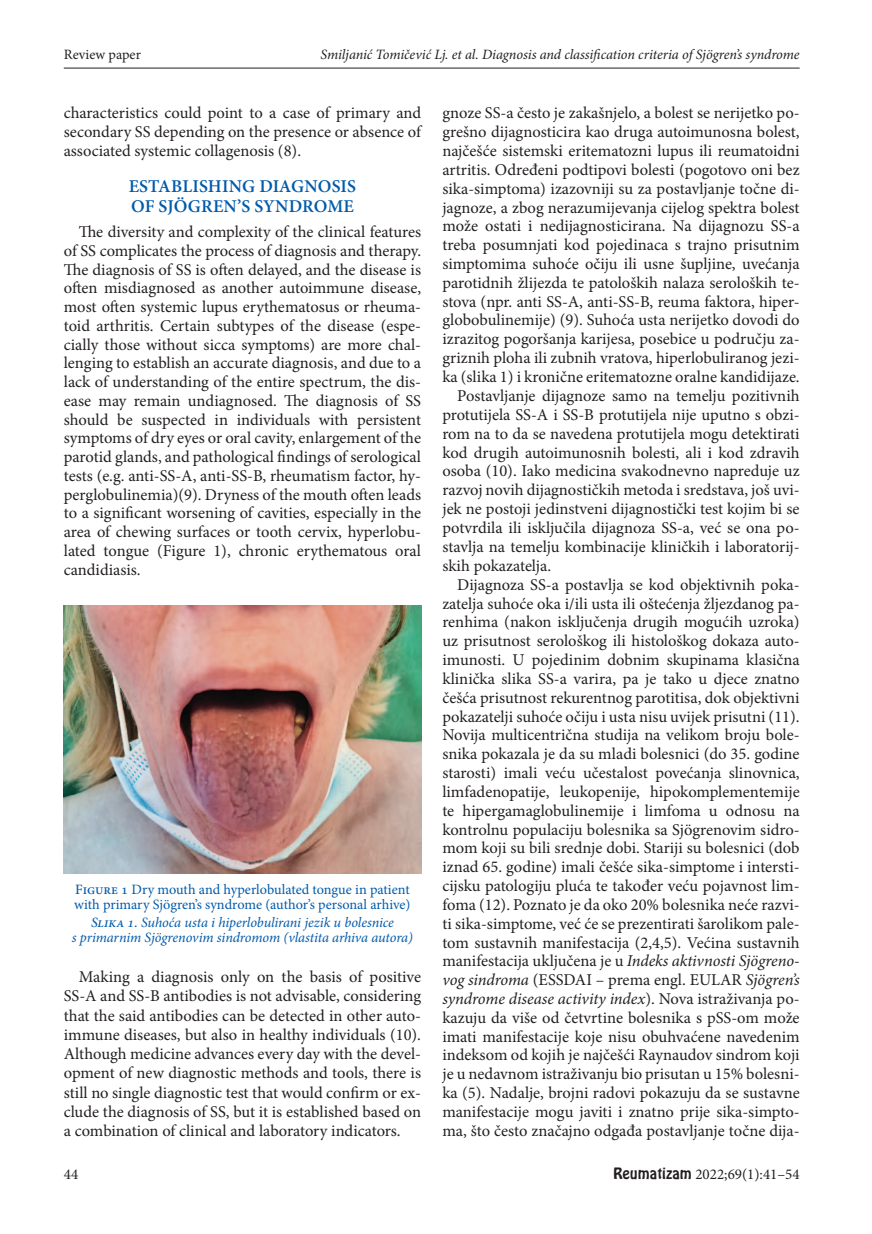
<style>
.page{position:relative;width:872px;height:1234px;background:#fff}
.page>*{position:absolute;margin:0;border:0;box-sizing:border-box;transform-origin:0 0}
.t1{font:600 18px "Minion Pro";letter-spacing:.01em;color:#005bab}
.t2{font:16.5px/18.8px "Minion Pro";color:#231f20;text-align:justify}
.t3{font:15px "Minion Pro";color:#231f20}
.t4{font:italic 14.25px/15px "Minion Pro";letter-spacing:-.01em;color:#005bab;text-align:center}
.t5{font:14.25px/15px "Minion Pro";color:#005bab}
.t6{font:italic 14.25px "Minion Pro";letter-spacing:-.005em;color:#231f20}
.t7{font:14.25px "Minion Pro";letter-spacing:.005em;color:#231f20}
.s1{font-weight:500}
.s2{font-style:italic}
.s3{font-family:"A Hobo"}
</style>
<div class="page">
<hr style="left:64px;top:68px;width:735px;height:1px;background:#231f20">
<img style="left:64px;top:605px;width:357px;height:268px">
<p class="t7" style="left:64px;top:45px;width:79px">Review paper</p>
<p class="t6" style="left:320px;top:45px;width:480px">Smiljanić Tomičević Lj. et al. Diagnosis and classification criteria of Sjögren’s syndrome</p>
<p class="t2" style="left:64px;top:103px;width:360px">characteristics could point to a case of primary and secondary SS depending on the presence or absence of associated systemic collagenosis (8).</p>
<p class="t1" style="left:129px;top:174px;width:144px">ESTABLISHING DIAGN</p>
<p class="t1" style="left:318px;top:174px;width:40px">OSIS</p>
<p class="t1" style="left:131px;top:194px;width:70px">OF SJÖGREN</p>
<p class="t1" style="left:237px;top:194px;width:52px">’S SYNDR</p>
<p class="t1" style="left:314px;top:194px;width:28px">OME</p>
<p class="t2" style="left:64px;top:222px;width:359px;text-align:left;text-indent:15px">The diversity and complexity of the clinical features of SS complicates the process of diagnosis and therapy.<br>The diagnosis of SS is often delayed, and the disease is often misdiagnosed as another autoimmune disease, most often systemic lupus erythematosus or rheuma&shy;toid arthritis. Certain subtypes of the disease (espe&shy;cially those without sicca symptoms) are more chal&shy;lenging to establish an accurate diagnosis, and due to a lack of understanding of the entire spectrum, the dis&shy;ease may remain undiagnosed. The diagnosis of SS should be suspected in individuals with persistent symptoms of dry eyes or oral cavity, enlargement of the parotid glands, and pathological findings of serological tests (e.g. anti-SS -A, anti-SS -B, rheumatism factor, hy&shy;perglobulinemia)(9). Dryness of the mouth often leads to a significant worsening of cavities, especially in the area of chewing surfaces or tooth cervix, hyperlobu&shy;lated tongue (Figure 1), chronic erythematous oral candidiasis.</p>
<p class="t5" style="left:74px;top:882px;width:338px"><span class="s1">Figure 1</span> Dry mouth and hyperlobulated tongue in patient with primary Sjögren’s syndrome (author’s personal arhive)</p>
<p class="t4" style="left:72px;top:914px;width:343px"><span class="s1">Slika 1.</span> Suhoća usta i hiperlobulirani jezik u bolesnice<br>s primarnim Sjögrenovim sindromom (vlastita arhiva autora)</p>
<p class="t2" style="left:64px;top:967px;width:359px;line-height:19.2px;text-indent:15px">Making a diagnosis only on the basis of positive SS -A and SS -B antibodies is not advisable, considering that the said antibodies can be detected in other auto&shy;immune diseases, but also in healthy individuals (10).<br>Although medicine advances every day with the devel&shy;opment of new diagnostic methods and tools, there is still no single diagnostic test that would confirm or ex&shy;clude the diagnosis of SS, but it is established based on a combination of clinical and laboratory indicators.</p>
<p class="t2" style="left:442px;top:104px;width:359px">gnoze SS -a često je zakašnjelo, a bolest se nerijetko po-</p>
<p class="t2" style="left:442px;top:123px;width:359px">grešno dijagnosticira kao druga autoimunosna bolest,</p>
<p class="t2" style="left:442px;top:141px;width:359px">najčešće sistemski eritematozni lupus ili reumatoidni</p>
<p class="t2" style="left:442px;top:160px;width:359px">artritis. Određeni podtipovi bolesti (pogotovo oni bez</p>
<p class="t2" style="left:442px;top:179px;width:359px">sika-simptoma) izazovniji su za postavljanje točne di-</p>
<p class="t2" style="left:442px;top:198px;width:359px">jagnoze, a zbog nerazumijevanja cijelog spektra bolest</p>
<p class="t2" style="left:442px;top:217px;width:359px">može ostati i nedijagnosticirana. Na dijagnozu SS -a</p>
<p class="t2" style="left:442px;top:235px;width:359px">treba posumnjati kod pojedinaca s trajno prisutnim</p>
<p class="t2" style="left:442px;top:254px;width:359px">simptomima suhoće očiju ili usne šupljine, uvećanja</p>
<p class="t2" style="left:442px;top:273px;width:359px">parotidnih žlijezda te patoloških nalaza seroloških te-</p>
<p class="t2" style="left:442px;top:292px;width:359px">stova (npr. anti SS -A, anti-SS -B, reuma faktora, hiper-</p>
<p class="t2" style="left:442px;top:311px;width:359px">globobulinemije) (9). Suhoća usta nerijetko dovodi do</p>
<p class="t2" style="left:442px;top:329px;width:359px">izrazitog pogoršanja karijesa, posebice u području za-</p>
<p class="t2" style="left:442px;top:348px;width:359px">griznih ploha ili zubnih vratova, hiperlobuliranog jezi-</p>
<p class="t2" style="left:442px;top:367px;width:359px">ka (slika 1) i kronične eritematozne oralne kandidijaze.</p>
<p class="t2" style="left:457px;top:386px;width:344px">Postavljanje dijagnoze samo na temelju pozitivnih</p>
<p class="t2" style="left:442px;top:405px;width:359px">protutijela SS -A i SS -B protutijela nije uputno s obzi-</p>
<p class="t2" style="left:442px;top:424px;width:359px">rom na to da se navedena protutijela mogu detektirati</p>
<p class="t2" style="left:442px;top:443px;width:359px">kod drugih autoimunosnih bolesti, ali i kod zdravih</p>
<p class="t2" style="left:442px;top:462px;width:359px">osoba (10). Iako medicina svakodnevno napreduje uz</p>
<p class="t2" style="left:442px;top:480px;width:359px">razvoj novih dijagnostičkih metoda i sredstava, još uvi-</p>
<p class="t2" style="left:442px;top:499px;width:359px">jek ne postoji jedinstveni dijagnostički test kojim bi se</p>
<p class="t2" style="left:442px;top:518px;width:359px">potvrdila ili isključila dijagnoza SS -a, već se ona po-</p>
<p class="t2" style="left:442px;top:537px;width:359px">stavlja na temelju kombinacije kliničkih i laboratorij-</p>
<p class="t2" style="left:442px;top:556px;width:110px">skih pokazatelja.</p>
<p class="t2" style="left:457px;top:575px;width:342px">Dijagnoza SS -a postavlja se kod objektivnih poka-</p>
<p class="t2" style="left:442px;top:594px;width:359px">zatelja suhoće oka i/ili usta ili oštećenja žljezdanog pa-</p>
<p class="t2" style="left:442px;top:612px;width:359px">renhima (nakon isključenja drugih mogućih uzroka)</p>
<p class="t2" style="left:442px;top:631px;width:359px">uz prisutnost serološkog ili histološkog dokaza auto-</p>
<p class="t2" style="left:442px;top:650px;width:359px">imunosti. U pojedinim dobnim skupinama klasična</p>
<p class="t2" style="left:442px;top:669px;width:359px">klinička slika SS -a varira, pa je tako u djece znatno</p>
<p class="t2" style="left:442px;top:688px;width:359px">češća prisutnost rekurentnog parotitisa, dok objektivni</p>
<p class="t2" style="left:442px;top:707px;width:359px">pokazatelji suhoće očiju i usta nisu uvijek prisutni (11).</p>
<p class="t2" style="left:442px;top:725px;width:359px">Novija multicentrična studija na velikom broju bole-</p>
<p class="t2" style="left:442px;top:744px;width:359px">snika pokazala je da su mladi bolesnici (do 35. godine</p>
<p class="t2" style="left:442px;top:763px;width:359px">starosti) imali veću učestalost povećanja slinovnica,</p>
<p class="t2" style="left:442px;top:782px;width:359px">limfadenopatije, leukopenije, hipokomplementemije</p>
<p class="t2" style="left:442px;top:801px;width:359px">te hipergamaglobulinemije i limfoma u odnosu na</p>
<p class="t2" style="left:442px;top:819px;width:359px">kontrolnu populaciju bolesnika sa Sjögrenovim sidro-</p>
<p class="t2" style="left:442px;top:838px;width:359px">mom koji su bili srednje dobi. Stariji su bolesnici (dob</p>
<p class="t2" style="left:442px;top:857px;width:359px">iznad 65. godine) imali češće sika-simptome i intersti-</p>
<p class="t2" style="left:442px;top:876px;width:359px">cijsku patologiju pluća te također veću pojavnost lim-</p>
<p class="t2" style="left:442px;top:895px;width:359px">foma (12). Poznato je da oko 20% bolesnika neće razvi-</p>
<p class="t2" style="left:442px;top:913px;width:359px">ti sika-simptome, već će se prezentirati šarolikom pale-</p>
<p class="t2" style="left:442px;top:932px;width:359px">tom sustavnih manifestacija (2,4,5). Većina sustavnih</p>
<p class="t2" style="left:442px;top:951px;width:359px">manifestacija uključena je u <span class="s2">Indeks aktivnosti Sjögreno-</span></p>
<p class="t2" style="left:442px;top:970px;width:280px"><span class="s2">vog sindroma</span> (ESSDAI – prema engl. EULAR</p>
<p class="t2" style="left:442px;top:970px;width:359px;text-indent:303px"><span class="s2">Sjögren’s syndrome disease activity index</span>). Nova istraživanja po&shy;kazuju da više od četvrtine bolesnika s pSS -om može imati manifestacije koje nisu obuhvaćene navedenim indeksom od kojih je najčešći Raynaudov sindrom koji je u nedavnom istraživanju bio prisutan u 15% bolesni&shy;ka (5). Nadalje, brojni radovi pokazuju da se sustavne manifestacije mogu javiti i znatno prije sika-simpto&shy;ma, što često značajno odgađa postavljanje točne dija-</p>
<p class="t3" style="left:64px;top:1163px;width:16px">44</p>
<p class="t3" style="left:613px;top:1163px;width:188px"><span class="s3">Reumatizam</span> 2022;69(1):41–54</p>
</div>
